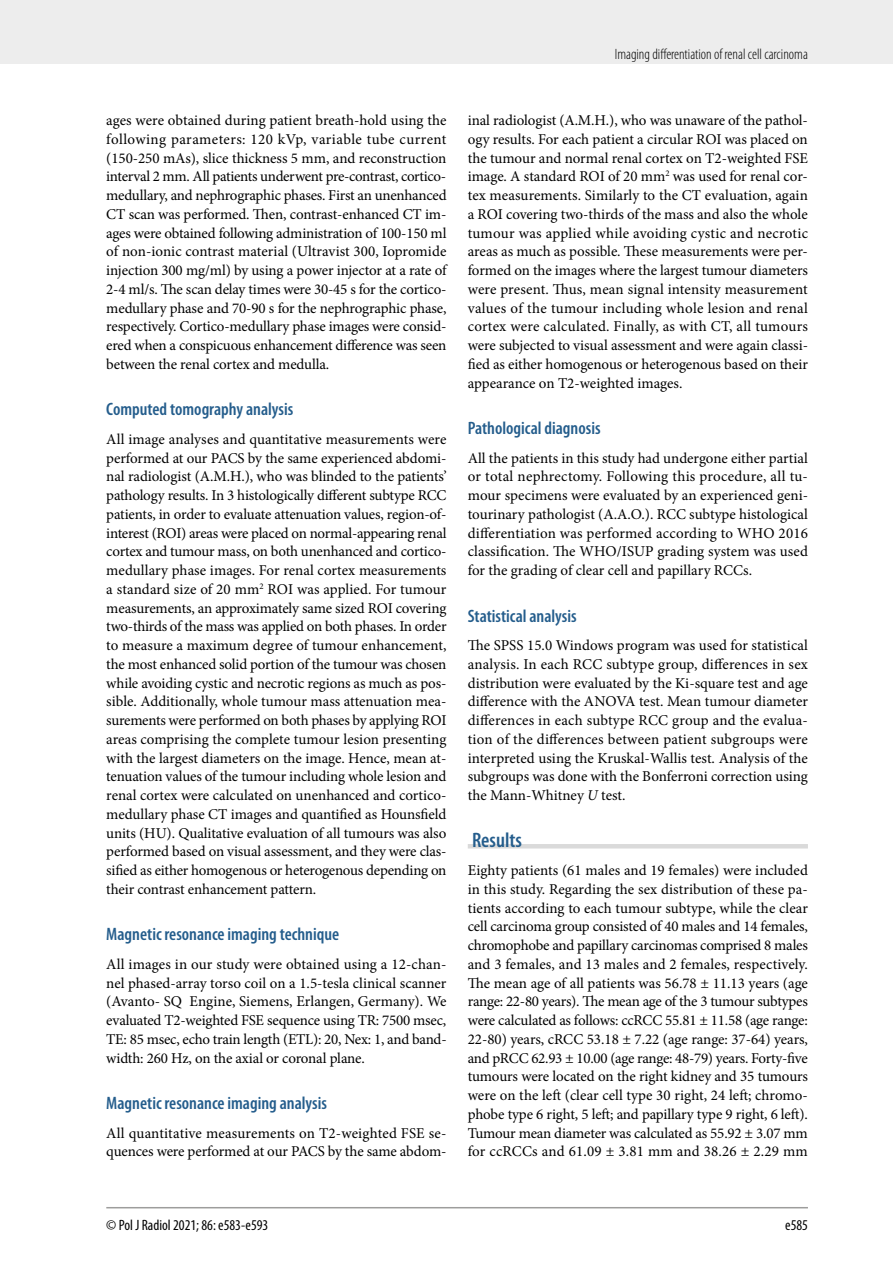
<style>
.page{position:relative;width:893px;height:1263px;background:#fff}
.page>*{position:absolute;margin:0;border:0;box-sizing:border-box;transform-origin:0 0}
.t1{font:600 condensed 21px "Myriad Pro";color:#245d8c}
.t2{font:600 condensed 18px "Myriad Pro";color:#245d8c}
.t3{font:15px/18.8px "Minion Pro";letter-spacing:-.01em;color:#000;text-align:justify}
.t4{font:300 condensed 15px "Myriad Pro";color:#000}
.t5{font:condensed 15px "Myriad Pro";color:#000}
.s1{font-style:italic}
</style>
<div class="page">
<div style="left:0;top:0;width:893px;height:64px;background:#ededed"></div>
<hr style="left:106px;top:1207px;width:702px;height:1px;background:#9d9d9c">
<hr style="left:468px;top:844px;width:340px;height:4px;background:#dadada">
<p class="t4" style="left:615px;top:45px;width:195px">Imaging differentiation of renal cell carcinoma</p>
<p class="t3" style="left:106px;top:111px;width:342px">ages were obtained during patient breath-hold using the following parameters: 120 kVp, variable tube current (150-250 mAs), slice thickness 5 mm, and reconstruction interval 2 mm. All patients underwent pre-contrast, cortico&shy;medullary, and nephrographic phases. First an unenhanced CT scan was performed. Then, contrast-enhanced CT im&shy;ages were obtained following administration of 100-150 ml of non-ionic contrast material (Ultravist 300, Iopromide injection 300 mg/ml) by using a power injector at a rate of 2-4 ml/s. The scan delay times were 30-45 s for the cortico&shy;medullary phase and 70-90 s for the nephrographic phase, respectively. Cortico-medullary phase images were consid&shy;ered when a conspicuous enhancement difference was seen between the renal cortex and medulla.</p>
<p class="t2" style="left:106px;top:398px;width:189px">Computed tomography analysis</p>
<p class="t3" style="left:106px;top:430px;width:342px">All image analyses and quantitative measurements were performed at our PACS by the same experienced abdomi&shy;nal radiologist (A.M.H.), who was blinded to the patients’ pathology results. In 3 histologically different subtype RCC patients, in order to evaluate attenuation values, region-of&shy;interest (ROI) areas were placed on normal-appearing renal cortex and tumour mass, on both unenhanced and cortico&shy;medullary phase images. For renal cortex measurements a standard size of 20 mm<sup>2</sup> ROI was applied. For tumour measurements, an approximately same sized ROI covering two-thirds of the mass was applied on both phases. In order to measure a maximum degree of tumour enhancement, the most enhanced solid portion of the tumour was chosen while avoiding cystic and necrotic regions as much as pos&shy;sible. Additionally, whole tumour mass attenuation mea&shy;surements were performed on both phases by applying ROI areas comprising the complete tumour lesion presenting with the largest diameters on the image. Hence, mean at&shy;tenuation values of the tumour including whole lesion and renal cortex were calculated on unenhanced and cortico&shy;medullary phase CT images and quantified as Hounsfield units (HU). Qualitative evaluation of all tumours was also performed based on visual assessment, and they were clas&shy;sified as either homogenous or heterogenous depending on their contrast enhancement pattern.</p>
<p class="t2" style="left:106px;top:923px;width:234px">Magnetic resonance imaging technique</p>
<p class="t3" style="left:106px;top:955px;width:342px">All images in our study were obtained using a 12-chan&shy;nel phased-array torso coil on a 1.5-tesla clinical scanner (Avanto- SQ Engine, Siemens, Erlangen, Germany). We evaluated T2-weighted FSE sequence using TR: 7500 msec, TE: 85 msec, echo train length (ETL): 20, Nex: 1, and band&shy;width: 260 Hz, on the axial or coronal plane.</p>
<p class="t2" style="left:106px;top:1092px;width:222px">Magnetic resonance imaging analysis</p>
<p class="t3" style="left:106px;top:1123px;width:342px">All quantitative measurements on T2-weighted FSE se&shy;quences were performed at our PACS by the same abdom-</p>
<p class="t3" style="left:468px;top:111px;width:342px">inal radiologist (A.M.H.), who was unaware of the pathol&shy;ogy results. For each patient a circular ROI was placed on the tumour and normal renal cortex on T2-weighted FSE image. A standard ROI of 20 mm<sup>2</sup> was used for renal cor&shy;tex measurements. Similarly to the CT evaluation, again a ROI covering two-thirds of the mass and also the whole tumour was applied while avoiding cystic and necrotic areas as much as possible. These measurements were per&shy;formed on the images where the largest tumour diameters were present. Thus, mean signal intensity measurement values of the tumour including whole lesion and renal cortex were calculated. Finally, as with CT, all tumours were subjected to visual assessment and were again classi&shy;fied as either homogenous or heterogenous based on their appearance on T2-weighted images.</p>
<p class="t2" style="left:468px;top:417px;width:134px">Pathological diagnosis</p>
<p class="t3" style="left:468px;top:448px;width:342px">All the patients in this study had undergone either partial or total nephrectomy. Following this procedure, all tu&shy;mour specimens were evaluated by an experienced geni&shy;tourinary pathologist (A.A.O.). RCC subtype histological differentiation was performed according to WHO 2016 classification. The WHO/ISUP grading system was used for the grading of clear cell and papillary RCCs.</p>
<p class="t2" style="left:468px;top:604px;width:110px">Statistical analysis</p>
<p class="t3" style="left:468px;top:636px;width:342px">The SPSS 15.0 Windows program was used for statistical analysis. In each RCC subtype group, differences in sex distribution were evaluated by the Ki-square test and age difference with the ANOVA test. Mean tumour diameter differences in each subtype RCC group and the evalua&shy;tion of the differences between patient subgroups were interpreted using the Kruskal-Wallis test. Analysis of the subgroups was done with the Bonferroni correction using the Mann-Whitney <span class="s1">U</span> test.</p>
<h1 class="t1" style="left:472px;top:827px;width:51px">Results</h1>
<p class="t3" style="left:468px;top:861px;width:342px">Eighty patients (61 males and 19 females) were included in this study. Regarding the sex distribution of these pa&shy;tients according to each tumour subtype, while the clear cell carcinoma group consisted of 40 males and 14 females, chromophobe and papillary carcinomas comprised 8 males and 3 females, and 13 males and 2 females, respectively.<br>The mean age of all patients was 56.78 ± 11.13 years (age range: 22-80 years). The mean age of the 3 tumour subtypes were calculated as follows: ccRCC 55.81 ± 11.58 (age range:<br>22-80) years, cRCC 53.18 ± 7.22 (age range: 37-64) years, and pRCC 62.93 ± 10.00 (age range: 48-79) years. Forty-five tumours were located on the right kidney and 35 tumours were on the left (clear cell type 30 right, 24 left; chromo&shy;phobe type 6 right, 5 left; and papillary type 9 right, 6 left).<br>Tumour mean diameter was calculated as 55.92 ± 3.07 mm for ccRCCs and 61.09 ± 3.81 mm and 38.26 ± 2.29 mm</p>
<p class="t5" style="left:106px;top:1216px;width:164px">© Pol J Radiol 2021; 86: e583-e593</p>
<p class="t5" style="left:785px;top:1216px;width:24px">e585</p>
</div>
